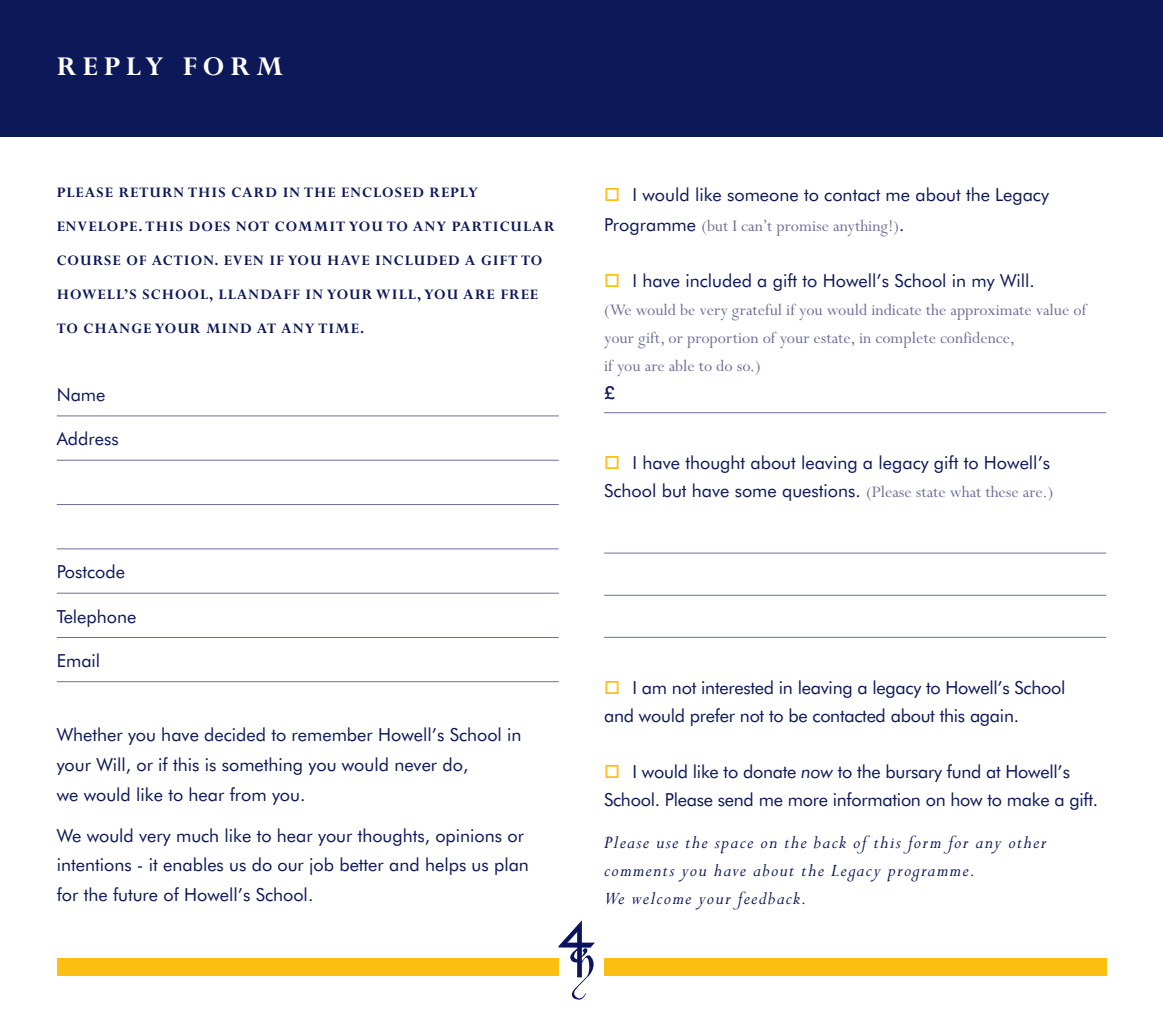
<style>
.page{position:relative;width:1163px;height:1032px;background:#fff}
.page>*{position:absolute;margin:0;border:0;box-sizing:border-box;transform-origin:0 0}
.t1{font:700 30px "Perpetua";letter-spacing:.2em;color:#fff}
.t2{font:italic 20px/28px "Perpetua";letter-spacing:.065em;color:#0d1858}
.t3{font:18px/29.8px "Futura BT";color:#0d1858}
.t4{font:18px/28px "Perpetua";color:#6d6e98}
.t5{font:500 18px "Futura BT";color:#0d1858}
.t6{font:700 16px/34px "Perpetua";letter-spacing:.065em;color:#0d1858}
.s1{font-family:"Futura BT";color:#0d1858}
.s2{font-family:"Perpetua";color:#6d6e98}
.s3{font-style:italic}
</style>
<div class="page">
<div style="left:0;top:0;width:1162px;height:136px;background:#0d1858"></div>
<div style="left:57px;top:958px;width:501px;height:17px;background:#fdbe12"></div>
<div style="left:604px;top:958px;width:502px;height:17px;background:#fdbe12"></div>
<svg style="left:558px;top:920px;width:37px;height:79px"></svg>
<hr style="left:57px;top:415px;width:501px;height:1px;background:#6d6e98">
<hr style="left:57px;top:460px;width:501px;height:1px;background:#6d6e98">
<hr style="left:57px;top:504px;width:501px;height:1px;background:#6d6e98">
<hr style="left:57px;top:548px;width:501px;height:1px;background:#6d6e98">
<hr style="left:57px;top:593px;width:501px;height:1px;background:#6d6e98">
<hr style="left:57px;top:637px;width:501px;height:1px;background:#6d6e98">
<hr style="left:57px;top:681px;width:501px;height:1px;background:#6d6e98">
<hr style="left:604px;top:412px;width:502px;height:1px;background:#6d6e98">
<hr style="left:604px;top:552px;width:502px;height:1px;background:#6d6e98">
<hr style="left:604px;top:595px;width:502px;height:1px;background:#6d6e98">
<hr style="left:604px;top:637px;width:502px;height:1px;background:#6d6e98">
<h1 class="t1" style="left:57px;top:56px;width:228px">REPLY FORM</h1>
<p class="t6" style="left:57px;top:177px;width:499px">PLEASE RETURN THIS CARD IN THE ENCLOSED REPLY ENVELOPE. THIS DOES NOT COMMIT YOU TO ANY PARTICULAR COURSE OF ACTION. EVEN IF YOU HAVE INCLUDED A GIFT TO HOWELL’S SCHOOL, LLANDAFF IN YOUR WILL, YOU ARE FREE TO CHANGE YOUR MIND AT ANY TIME.</p>
<p class="t3" style="left:57px;top:381px;width:50px">Name</p>
<p class="t3" style="left:57px;top:426px;width:64px">Address</p>
<p class="t3" style="left:57px;top:559px;width:70px">Postcode</p>
<p class="t3" style="left:57px;top:603px;width:81px">Telephone</p>
<p class="t3" style="left:57px;top:647px;width:45px">Email</p>
<p class="t3" style="left:57px;top:721px;width:466px">Whether you have decided to remember Howell’s School in your Will, or if this is something you would never do,<br>we would like to hear from you.</p>
<p class="t3" style="left:57px;top:822px;width:473px">We would very much like to hear your thoughts, opinions or intentions - it enables us do our job better and helps us plan for the future of Howell’s School.</p>
<p class="t3" style="left:632px;top:181px;width:418px">I would like someone to contact me about the Legacy</p>
<p class="t4" style="left:604px;top:213px;width:301px"><span class="s1">Programme</span> (but I can’t promise anything!)<span class="s1">.</span></p>
<p class="t3" style="left:632px;top:267px;width:404px">I have included a gift to Howell’s School in my Will.</p>
<p class="t4" style="left:604px;top:297px;width:483px">(We would be very grateful if you would indicate the approximate value of your gift, or proportion of your estate, in complete confidence,<br>if you are able to do so.)</p>
<p class="t5" style="left:604px;top:385px;width:12px">£</p>
<p class="t3" style="left:604px;top:450px;width:450px;line-height:28px;text-align:right">I have thought about leaving a legacy gift to Howell’s<br>School but have some questions. <span class="s2">(Please state what these are.)</span></p>
<p class="t3" style="left:604px;top:675px;width:463px;line-height:28px;text-indent:28px">I am not interested in leaving a legacy to Howell’s School and would prefer not to be contacted about this again.</p>
<p class="t3" style="left:604px;top:759px;width:495px;line-height:28px;text-align:center">I would like to donate <span class="s3">now</span> to the bursary fund at Howell’s<br>School. Please send me more information on how to make a gift.</p>
<p class="t2" style="left:604px;top:830px;width:443px">Please use the space on the back of this form for any other comments you have about the Legacy programme.<br>We welcome your feedback.</p>
</div>
